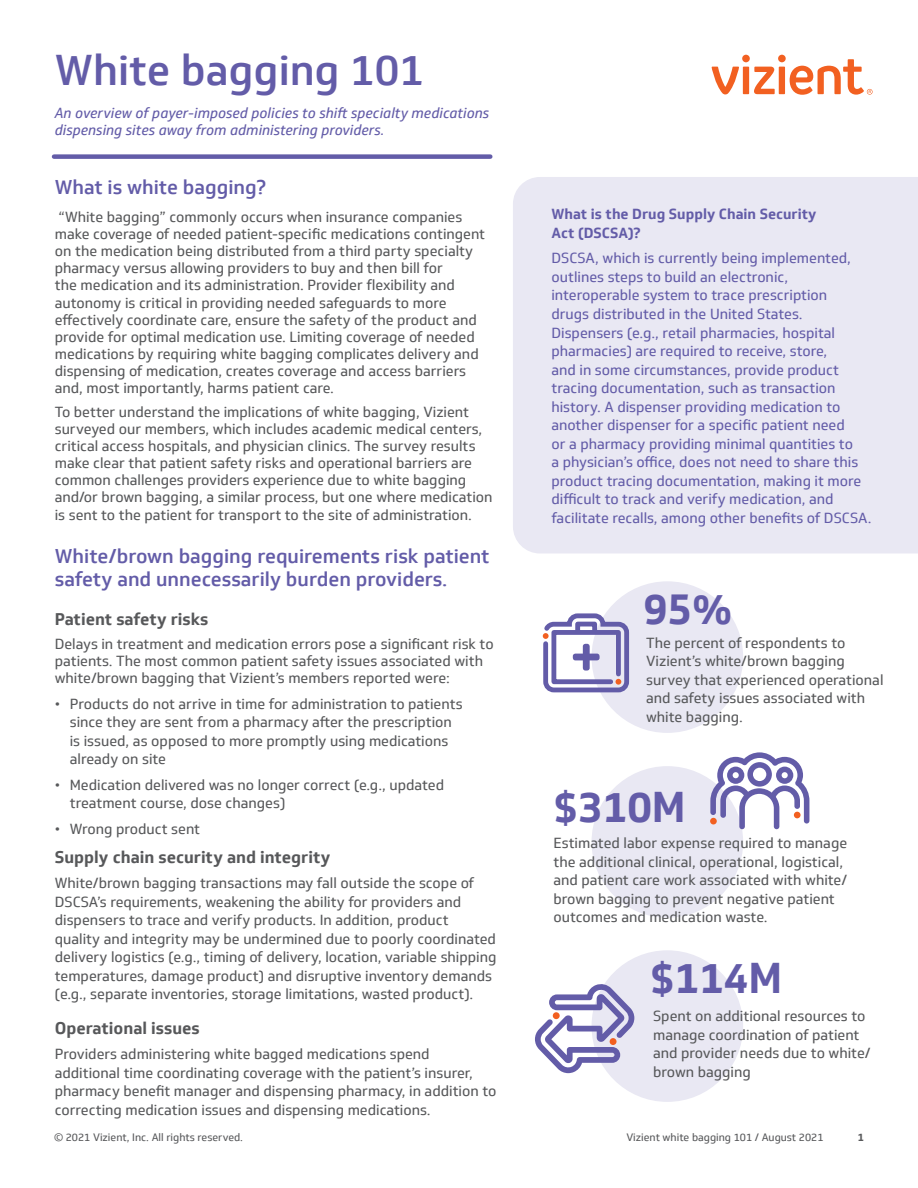
<style>
.page{position:relative;width:918px;height:1188px;background:#fff}
.page>*{position:absolute;margin:0;border:0;box-sizing:border-box;transform-origin:0 0}
.Body_subhead_15pt{font:500 42px "Soleto";color:#635ca8}
.Body_9_5pt{font:700 42px "Soleto";color:#635ca8}
.Body_Headline_15pt{font:500 19.5px/22.5px "Soleto";color:#635ca8}
.Body_9_5pt-2{font:700 16.5px "Soleto";color:#57585a}
.Body_Subhead_9_5pt{font:700 16.5px "Soleto";color:#57585a}
.Body_subhead_15pt-2{font:14.25px/17.1px "Soleto";color:#57585a}
.Body_9_5pt-3{font:14.25px/18.5px "Soleto";color:#57585a}
.Body_9_5pt-4{font:14.25px/18.5px "Soleto";color:#635ca8}
.Body_subhead_15pt-3{font:italic 14.25px/17.1px "Soleto";color:#635ca8}
.Body_Subhead_9_5pt-2{font:700 14.25px/18.5px "Soleto";color:#635ca8}
.t1{font:10.5px "Soleto";color:#57585a}
.t2{font:700 10.5px "Soleto";color:#57585a}
</style>
<div class="page">
<svg style="left:712px;top:55px;width:161px;height:40px"></svg>
<div style="left:592px;top:581px;width:151px;height:152px;background:#e9e8f3;border-radius:50%"></div>
<svg style="left:542px;top:613px;width:87px;height:80px"></svg>
<div style="left:583px;top:644px;width:7px;height:14px;border:5px solid #635ca8"></div>
<div style="left:573px;top:654px;width:14px;height:6px;border:5px solid #635ca8"></div>
<div style="left:583px;top:657px;width:7px;height:14px;border:5px solid #635ca8"></div>
<div style="left:586px;top:654px;width:14px;height:6px;border:5px solid #635ca8"></div>
<div style="left:513px;top:177px;width:405px;height:376px;background:#e9e8f3"></div>
<div style="left:592px;top:766px;width:151px;height:152px;background:#e9e8f3;border-radius:50%"></div>
<svg style="left:710px;top:752px;width:99px;height:77px"></svg>
<div style="left:592px;top:950px;width:151px;height:152px;background:#e9e8f3;border-radius:50%"></div>
<svg style="left:535px;top:984px;width:99px;height:89px"></svg>
<div style="left:54px;top:154px;width:436px;height:5px;background:#635ca8"></div>
<p class="Body_subhead_15pt" style="left:55px;top:44px;width:371px">White bagging 101</p>
<p class="Body_subhead_15pt-3" style="left:55px;top:104px;width:436px">An overview of payer-imposed policies to shift specialty medications dispensing sites away from administering providers.</p>
<p class="Body_Headline_15pt" style="left:55px;top:176px;width:213px">What is white bagging?</p>
<p class="Body_subhead_15pt-2" style="left:55px;top:209px;width:432px">“White bagging” commonly occurs when insurance companies make coverage of needed patient-specific medications contingent on the medication being distributed from a third party specialty pharmacy versus allowing providers to buy and then bill for<br>the medication and its administration. Provider flexibility and autonomy is critical in providing needed safeguards to more effectively coordinate care, ensure the safety of the product and provide for optimal medication use. Limiting coverage of needed medications by requiring white bagging complicates delivery and dispensing of medication, creates coverage and access barriers and, most importantly, harms patient care.</p>
<p class="Body_subhead_15pt-2" style="left:55px;top:403px;width:439px">To better understand the implications of white bagging, Vizient surveyed our members, which includes academic medical centers, critical access hospitals, and physician clinics. The survey results make clear that patient safety risks and operational barriers are common challenges providers experience due to white bagging and/or brown bagging, a similar process, but one where medication is sent to the patient for transport to the site of administration.</p>
<p class="Body_Headline_15pt" style="left:55px;top:545px;width:436px">White/brown bagging requirements risk patient safety and unnecessarily burden providers.</p>
<p class="Body_Subhead_9_5pt" style="left:55px;top:609px;width:155px">Patient safety risks</p>
<p class="Body_subhead_15pt-2" style="left:55px;top:636px;width:440px">Delays in treatment and medication errors pose a significant risk to patients. The most common patient safety issues associated with white/brown bagging that Vizient’s members reported were:</p>
<p class="Body_subhead_15pt-2" style="left:70px;top:694px;width:394px;line-height:18.6px;text-indent:-15px">• Products do not arrive in time for administration to patients since they are sent from a pharmacy after the prescription is issued, as opposed to more promptly using medications already on site</p>
<p class="Body_subhead_15pt-2" style="left:70px;top:776px;width:376px;line-height:18.5px;text-indent:-15px">• Medication delivered was no longer correct (e.g., updated treatment course, dose changes)</p>
<p class="Body_subhead_15pt-2" style="left:55px;top:821px;width:147px">• Wrong product sent</p>
<p class="Body_9_5pt-2" style="left:55px;top:846px;width:277px">Supply chain security and integrity</p>
<p class="Body_9_5pt-3" style="left:55px;top:874px;width:443px">White/brown bagging transactions may fall outside the scope of DSCSA’s requirements, weakening the ability for providers and dispensers to trace and verify products. In addition, product quality and integrity may be undermined due to poorly coordinated delivery logistics (e.g., timing of delivery, location, variable shipping temperatures, damage product) and disruptive inventory demands (e.g., separate inventories, storage limitations, wasted product).</p>
<p class="Body_9_5pt-2" style="left:55px;top:1017px;width:147px">Operational issues</p>
<p class="Body_9_5pt-3" style="left:55px;top:1045px;width:443px">Providers administering white bagged medications spend additional time coordinating coverage with the patient’s insurer, pharmacy benefit manager and dispensing pharmacy, in addition to correcting medication issues and dispensing medications.</p>
<p class="Body_Subhead_9_5pt-2" style="left:551px;top:205px;width:267px">What is the Drug Supply Chain Security<br>Act (DSCSA)?</p>
<p class="Body_9_5pt-4" style="left:551px;top:249px;width:322px">DSCSA, which is currently being implemented, outlines steps to build an electronic, interoperable system to trace prescription<br>drugs distributed in the United States.<br>Dispensers (e.g., retail pharmacies, hospital pharmacies) are required to receive, store,<br>and in some circumstances, provide product tracing documentation, such as transaction history. A dispenser providing medication to another dispenser for a specific patient need<br>or a pharmacy providing minimal quantities to<br>a physician’s office, does not need to share this product tracing documentation, making it more difficult to track and verify medication, and facilitate recalls, among other benefits of DSCSA.</p>
<p class="Body_9_5pt" style="left:643px;top:583px;width:90px">95%</p>
<p class="Body_9_5pt-3" style="left:646px;top:633px;width:239px">The percent of respondents to<br>Vizient’s white/brown bagging survey that experienced operational and safety issues associated with white bagging.</p>
<p class="Body_9_5pt" style="left:554px;top:781px;width:134px">$310M</p>
<p class="Body_9_5pt-3" style="left:554px;top:834px;width:295px">Estimated labor expense required to manage the additional clinical, operational, logistical, and patient care work associated with white/ brown bagging to prevent negative patient outcomes and medication waste.</p>
<p class="Body_9_5pt" style="left:650px;top:952px;width:134px">$114M</p>
<p class="Body_9_5pt-3" style="left:653px;top:1007px;width:219px">Spent on additional resources to manage coordination of patient and provider needs due to white/ brown bagging</p>
<p class="t1" style="left:54px;top:1131px;width:191px">© 2021 Vizient, Inc. All rights reserved.</p>
<p class="t1" style="left:626px;top:1131px;width:199px">Vizient white bagging 101 / August 2021</p>
<p class="t2" style="left:858px;top:1131px;width:8px">1</p>
</div>
